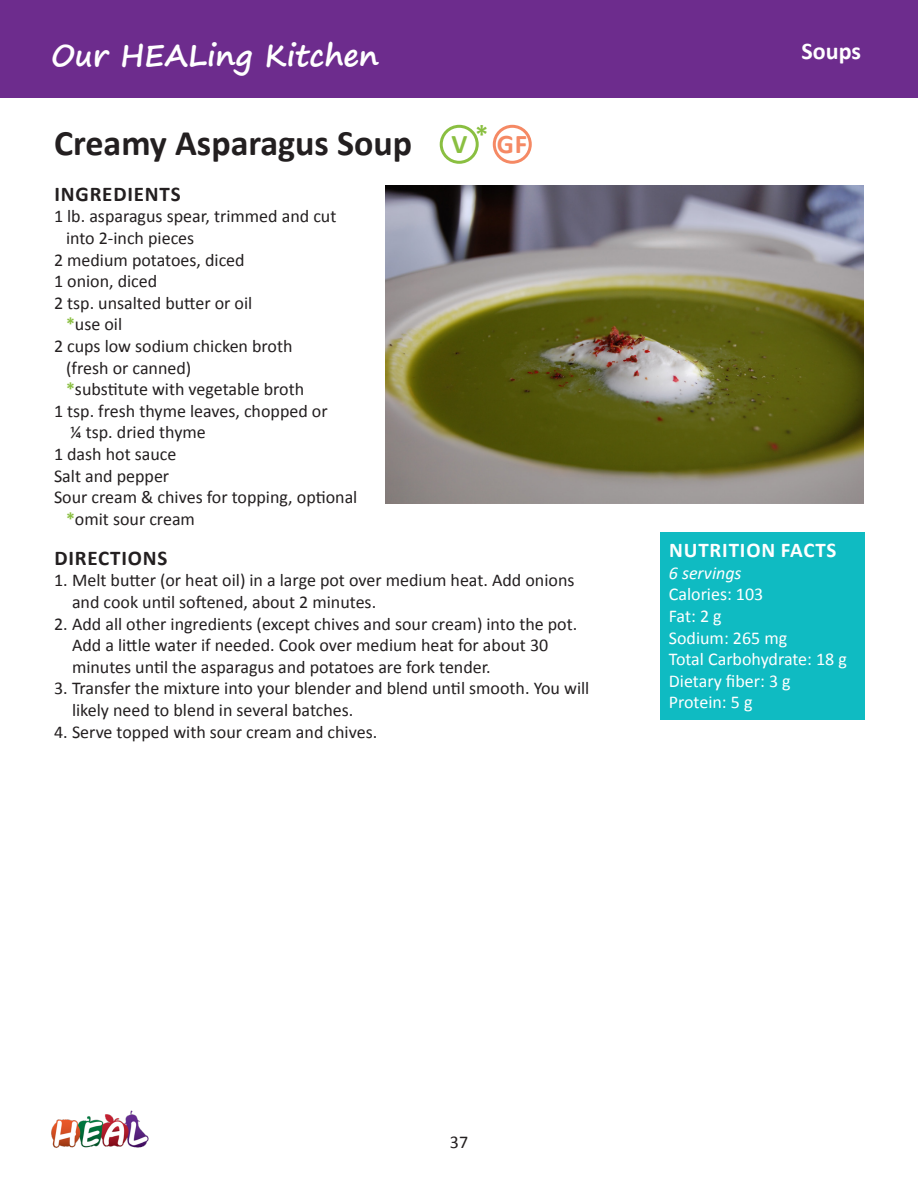
<style>
.page{position:relative;width:918px;height:1188px;background:#fff}
.page>*{position:absolute;margin:0;border:0;box-sizing:border-box;transform-origin:0 0}
.t1{font:700 36px "Calibri";color:#231f20}
.t2{font:700 30px "Segoe Print";color:#fff}
.t3{font:700 27px "Calibri";color:#f58964}
.t4{font:700 27px "Calibri";color:#8abf41}
.t5{font:700 24px "Calibri";color:#fff}
.t6{font:700 21px "Calibri";letter-spacing:.04em;color:#231f20}
.t7{font:700 21px "Calibri";letter-spacing:.04em;color:#fff}
.t8{font:18px/21.6px "Calibri";color:#231f20}
.t9{font:18px/21.6px "Calibri";color:#fff}
.t10{font:italic 18px "Calibri";color:#fff}
.s1{font-weight:700;color:#8abf41}
.s2{color:#8abf41}
</style>
<div class="page">
<div style="left:0;top:0;width:918px;height:98px;background:#6d2c8d"></div>
<img style="left:51px;top:1110px;width:98px;height:38px">
<div style="left:493px;top:125px;width:39px;height:39px;border:3px solid #f58964;border-radius:50%"></div>
<div style="left:440px;top:125px;width:39px;height:39px;border:3px solid #8abf41;border-radius:50%"></div>
<img style="left:385px;top:185px;width:479px;height:318px">
<div style="left:660px;top:533px;width:204px;height:187px;background:#0fbbc2"></div>
<h2 class="t2" style="left:51px;top:28px;width:329px">Our HEALing Kitchen</h2>
<h3 class="t5" style="left:802px;top:34px;width:61px">Soups</h3>
<h3 class="t4" style="left:475px;top:116px;width:15px">*</h3>
<h1 class="t1" style="left:54px;top:118px;width:360px">Creamy Asparagus Soup</h1>
<p class="t6" style="left:54px;top:179px;width:128px">INGREDIENTS</p>
<p class="t8" style="left:54px;top:205px;width:284px">1 lb. asparagus spear, trimmed and cut</p>
<p class="t8" style="left:66px;top:226px;width:130px">into 2-inch pieces</p>
<p class="t8" style="left:54px;top:248px;width:192px">2 medium potatoes, diced</p>
<p class="t8" style="left:54px;top:270px;width:105px">1 onion, diced</p>
<p class="t8" style="left:54px;top:291px;width:200px">2 tsp. unsalted butter or oil</p>
<p class="t8" style="left:66px;top:313px;width:58px"><span class="s1">*</span>use oil</p>
<p class="t8" style="left:54px;top:334px;width:240px">2 cups low sodium chicken broth</p>
<p class="t8" style="left:66px;top:356px;width:127px">(fresh or canned)</p>
<p class="t8" style="left:66px;top:378px;width:240px"><span class="s1">*</span>substitute with vegetable broth</p>
<p class="t8" style="left:54px;top:399px;width:275px">1 tsp. fresh thyme leaves, chopped or</p>
<p class="t8" style="left:70px;top:421px;width:137px">¼ tsp. dried thyme</p>
<p class="t8" style="left:54px;top:442px;width:124px">1 dash hot sauce</p>
<p class="t8" style="left:54px;top:464px;width:117px">Salt and pepper</p>
<p class="t8" style="left:54px;top:486px;width:305px">Sour cream &amp; chives for topping, optional</p>
<p class="t8" style="left:66px;top:507px;width:131px"><span class="s1">*</span>omit sour cream</p>
<p class="t6" style="left:54px;top:543px;width:115px">DIRECTIONS</p>
<p class="t8" style="left:72px;top:569px;width:504px;text-indent:-18px">1. Melt butter (or heat oil) in a large pot over medium heat. Add onions and cook until softened, about 2 minutes.</p>
<p class="t8" style="left:72px;top:612px;width:507px;text-indent:-18px">2. Add all other ingredients (except chives and sour cream) into the pot.<br>Add a little water if needed. Cook over medium heat for about 30 minutes until the asparagus and potatoes are fork tender.</p>
<p class="t8" style="left:72px;top:677px;width:519px;text-indent:-18px">3. Transfer the mixture into your blender and blend until smooth. You will likely need to blend in several batches.</p>
<p class="t8" style="left:54px;top:720px;width:325px">4. Serve topped with sour cream and chives.</p>
<h3 class="t3" style="left:451px;top:125px;width:77px"><span class="s2">V</span> GF</h3>
<p class="t7" style="left:669px;top:535px;width:169px">NUTRITION FACTS</p>
<p class="t10" style="left:669px;top:560px;width:74px">6 servings</p>
<p class="t9" style="left:669px;top:583px;width:180px">Calories: 103<br>Fat: 2 g<br>Sodium: 265 mg<br>Total Carbohydrate: 18 g<br>Dietary fiber: 3 g<br>Protein: 5 g</p>
<p class="t8" style="left:450px;top:1130px;width:20px">37</p>
</div>
